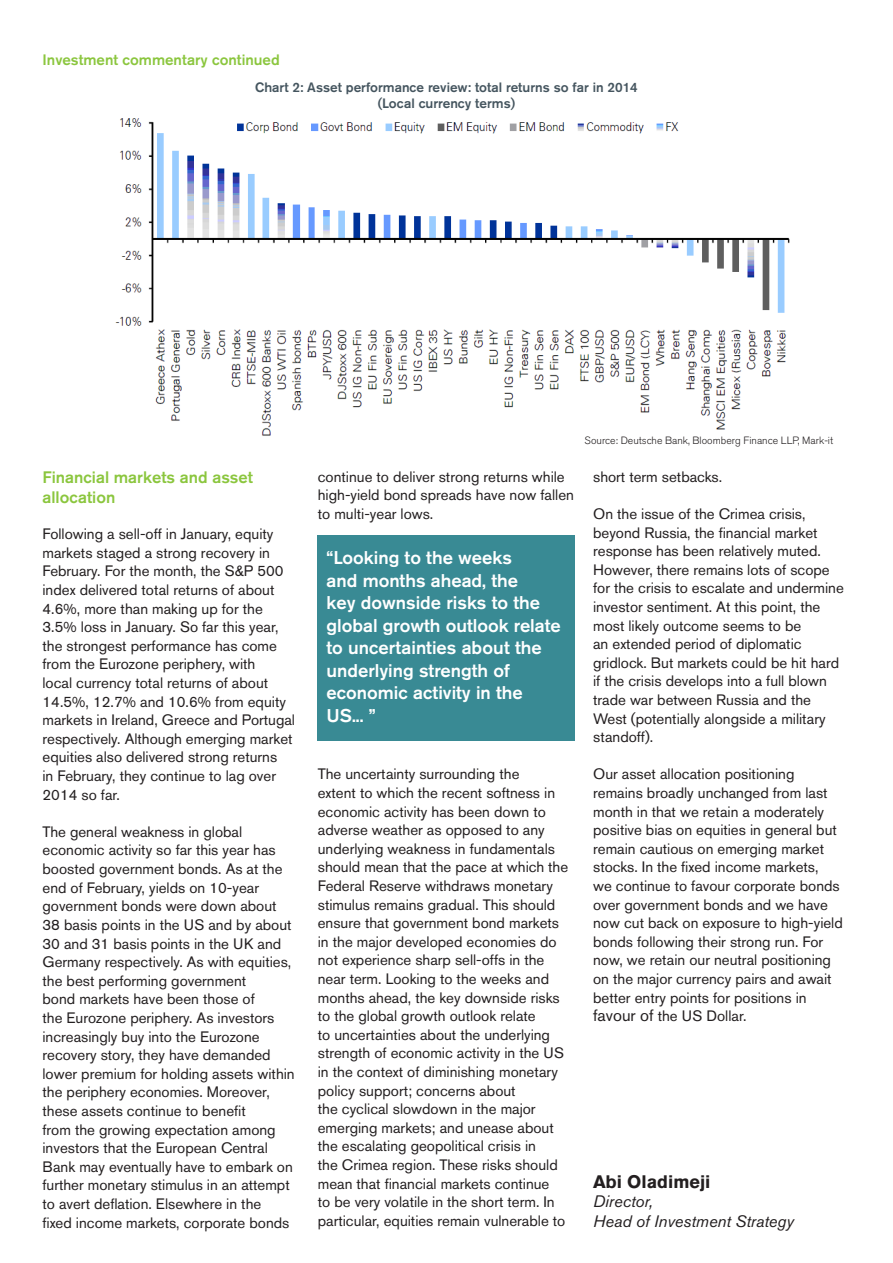
<style>
.page{position:relative;width:893px;height:1263px;background:#fff}
.page>*{position:absolute;margin:0;border:0;box-sizing:border-box;transform-origin:0 0}
.t1{font:500 18.3px/22.5px "Akzidenz Grotesk BE";color:#fff}
.t2{font:700 18px "Akzidenz Grotesk BE";color:#231f20}
.t3{font:500 16.5px/19.8px "Akzidenz Grotesk BE";color:#8bc63e}
.t4{font:italic 16.5px "Akzidenz Grotesk BE";color:#231f20}
.t5{font:15px/18.6px "Akzidenz Grotesk BE";color:#231f20}
.t6{font:500 15px "Akzidenz Grotesk BE";color:#8bc63e}
.t7{font:500 13.5px "Akzidenz Grotesk BE";color:#45555f}
.t8{font:300 10.5px "Akzidenz Grotesk BE";color:#231f20}
.s1{font-size:16.5px}
</style>
<div class="page">
<img style="left:115px;top:118px;width:675px;height:318px">
<div style="left:318px;top:535px;width:257px;height:206px;background:#398a94"></div>
<p class="t6" style="left:43px;top:51px;width:239px">Investment commentary continued</p>
<p class="t7" style="left:255px;top:79px;width:384px">Chart 2: Asset performance review: total returns so far in 2014</p>
<p class="t7" style="left:378px;top:95px;width:139px">(Local currency terms)</p>
<p class="t3" style="left:43px;top:467px;width:212px">Financial markets and asset allocation</p>
<p class="t5" style="left:43px;top:525px;width:254px">Following a sell-off in January, equity markets staged a strong recovery in February. For the month, the S&amp;P 500 index delivered total returns of about 4.6%, more than making up for the 3.5% loss in January. So far this year, the strongest performance has come from the Eurozone periphery, with<br>local currency total returns of about 14.5%, 12.7% and 10.6% from equity markets in Ireland, Greece and Portugal respectively. Although emerging market equities also delivered strong returns<br>in February, they continue to lag over 2014 so far.</p>
<p class="t5" style="left:43px;top:822px;width:254px">The general weakness in global economic activity so far this year has boosted government bonds. As at the end of February, yields on 10-year government bonds were down about 38 basis points in the US and by about 30 and 31 basis points in the UK and Germany respectively. As with equities, the best performing government<br>bond markets have been those of<br>the Eurozone periphery. As investors increasingly buy into the Eurozone recovery story, they have demanded lower premium for holding assets within the periphery economies. Moreover, these assets continue to benefit<br>from the growing expectation among investors that the European Central Bank may eventually have to embark on further monetary stimulus in an attempt to avert deflation. Elsewhere in the<br>fixed income markets, corporate bonds</p>
<p class="t5" style="left:318px;top:467px;width:258px">continue to deliver strong returns while high-yield bond spreads have now fallen to multi-year lows.</p>
<p class="t1" style="left:327px;top:546px;width:236px">“Looking to the weeks<br>and months ahead, the<br>key downside risks to the global growth outlook relate to uncertainties about the underlying strength of economic activity in the</p>
<p class="t1" style="left:327px;top:704px;width:51px">US... ”</p>
<p class="t5" style="left:318px;top:765px;width:252px">The uncertainty surrounding the<br>extent to which the recent softness in economic activity has been down to adverse weather as opposed to any underlying weakness in fundamentals should mean that the pace at which the Federal Reserve withdraws monetary stimulus remains gradual. This should ensure that government bond markets in the major developed economies do not experience sharp sell-offs in the near term. Looking to the weeks and months ahead, the key downside risks to the global growth outlook relate<br>to uncertainties about the underlying strength of economic activity in the US in the context of diminishing monetary policy support; concerns about<br>the cyclical slowdown in the major emerging markets; and unease about the escalating geopolitical crisis in<br>the Crimea region. These risks should mean that financial markets continue<br>to be very volatile in the short term. In particular, equities remain vulnerable to</p>
<p class="t8" style="left:584px;top:434px;width:250px">Source: Deutsche Bank, Bloomberg Finance LLP, Mark-it</p>
<p class="t5" style="left:593px;top:467px;width:131px">short term setbacks.</p>
<p class="t5" style="left:593px;top:504px;width:252px">On the issue of the Crimea crisis, beyond Russia, the financial market response has been relatively muted.<br>However, there remains lots of scope for the crisis to escalate and undermine investor sentiment. At this point, the most likely outcome seems to be<br>an extended period of diplomatic gridlock. But markets could be hit hard if the crisis develops into a full blown trade war between Russia and the West (potentially alongside a military standoff).</p>
<p class="t5" style="left:593px;top:765px;width:251px">Our asset allocation positioning remains broadly unchanged from last month in that we retain a moderately positive bias on equities in general but remain cautious on emerging market stocks. In the fixed income markets,<br>we continue to favour corporate bonds over government bonds and we have now cut back on exposure to high-yield bonds following their strong run. For now, we retain our neutral positioning on the major currency pairs and await better entry points for positions in <span class="s1">favour of</span> the US Dollar.</p>
<p class="t2" style="left:593px;top:1171px;width:119px">Abi Oladimeji</p>
<p class="t4" style="left:593px;top:1192px;width:61px">Director,</p>
<p class="t4" style="left:593px;top:1211px;width:202px">Head of Investment Strategy</p>
</div>
